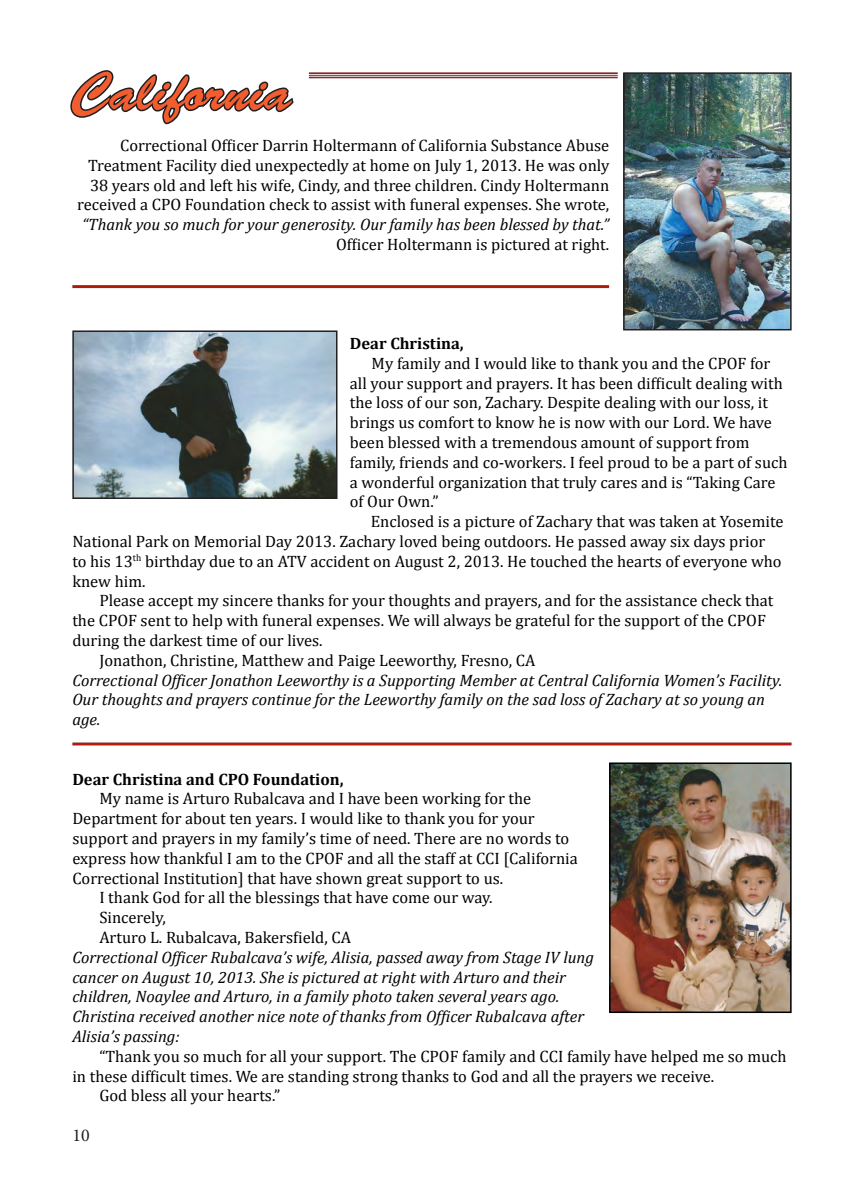
<style>
.page{position:relative;width:864px;height:1188px;background:#fff}
.page>*{position:absolute;margin:0;border:0;box-sizing:border-box;transform-origin:0 0}
.t1{font:54px "Brush Script Std";color:#f15d2f}
.t2{font:18px "Minion Pro";color:#231f20}
.t3{font:16.5px/19.8px "Cambria";color:#000}
.t4{font:italic 16.5px/19.8px "Cambria";color:#000}
.t5{font:700 16.5px "Cambria";color:#000}
.s1{font-style:italic}
</style>
<div class="page">
<img style="left:626px;top:75px;width:163px;height:252px">
<div style="left:623px;top:72px;width:169px;height:258px;border:2px solid #231f20"></div>
<svg style="left:70px;top:70px;width:224px;height:55px"></svg>
<img style="left:75px;top:333px;width:260px;height:163px">
<div style="left:72px;top:330px;width:266px;height:169px;border:2px solid #231f20"></div>
<img style="left:612px;top:765px;width:177px;height:245px">
<div style="left:609px;top:762px;width:183px;height:251px;border:2px solid #000"></div>
<div style="left:70px;top:740px;width:722px;height:6px;background:#231f20;opacity:.75"></div>
<div style="left:70px;top:282px;width:540px;height:6px;background:#231f20;opacity:.75"></div>
<div style="left:281px;top:47px;width:364px;height:55px;background:#231f20;opacity:.75"></div>
<p class="t1" style="left:72px;top:62px;width:221px">California</p>
<p class="t3" style="left:77px;top:135px;width:534px;text-align:right">Correctional Officer Darrin Holtermann of California Substance Abuse Treatment Facility died unexpectedly at home on July 1, 2013. He was only 38 years old and left his wife, Cindy, and three children. Cindy Holtermann received a CPO Foundation check to assist with funeral expenses. She wrote, <span class="s1">“Thank you so much for your generosity. Our family has been blessed by that.” </span>Officer Holtermann is pictured at right.</p>
<p class="t5" style="left:350px;top:333px;width:115px">Dear Christina,</p>
<p class="t3" style="left:350px;top:353px;width:439px;text-indent:22px">My family and I would like to thank you and the CPOF for all your support and prayers. It has been difficult dealing with the loss of our son, Zachary. Despite dealing with our loss, it brings us comfort to know he is now with our Lord. We have been blessed with a tremendous amount of support from family, friends and co-workers. I feel proud to be a part of such a wonderful organization that truly cares and is “Taking Care of Our Own.”</p>
<p class="t3" style="left:72px;top:512px;width:713px;text-indent:298px">Enclosed is a picture of Zachary that was taken at Yosemite National Park on Memorial Day 2013. Zachary loved being outdoors. He passed away six days prior to his 13<sup>th</sup> birthday due to an ATV accident on August 2, 2013. He touched the hearts of everyone who knew him.</p>
<p class="t3" style="left:72px;top:591px;width:703px;text-indent:27px">Please accept my sincere thanks for your thoughts and prayers, and for the assistance check that the CPOF sent to help with funeral expenses. We will always be grateful for the support of the CPOF during the darkest time of our lives.</p>
<p class="t3" style="left:99px;top:650px;width:438px">Jonathon, Christine, Matthew and Paige Leeworthy, Fresno, CA</p>
<p class="t4" style="left:72px;top:670px;width:712px">Correctional Officer Jonathon Leeworthy is a Supporting Member at Central California Women’s Facility.<br>Our thoughts and prayers continue for the Leeworthy family on the sad loss of Zachary at so young an age.</p>
<p class="t5" style="left:72px;top:769px;width:273px">Dear Christina and CPO Foundation,</p>
<p class="t3" style="left:72px;top:789px;width:507px;text-indent:27px">My name is Arturo Rubalcava and I have been working for the Department for about ten years. I would like to thank you for your support and prayers in my family’s time of need. There are no words to express how thankful I am to the CPOF and all the staff at CCI [California Correctional Institution] that have shown great support to us.</p>
<p class="t3" style="left:99px;top:888px;width:395px">I thank God for all the blessings that have come our way.</p>
<p class="t3" style="left:99px;top:908px;width:68px">Sincerely,</p>
<p class="t3" style="left:99px;top:927px;width:253px">Arturo L. Rubalcava, Bakersfield, CA</p>
<p class="t4" style="left:72px;top:947px;width:523px">Correctional Officer Rubalcava’s wife, Alisia, passed away from Stage IV lung cancer on August 10, 2013. She is pictured at right with Arturo and their children, Noaylee and Arturo, in a family photo taken several years ago.</p>
<p class="t4" style="left:72px;top:1006px;width:513px">Christina received another nice note of thanks from Officer Rubalcava after<br>Alisia’s passing:</p>
<p class="t3" style="left:72px;top:1046px;width:716px;text-indent:27px">“Thank you so much for all your support. The CPOF family and CCI family have helped me so much in these difficult times. We are standing strong thanks to God and all the prayers we receive.</p>
<p class="t3" style="left:99px;top:1086px;width:182px">God bless all your hearts.”</p>
<p class="t2" style="left:72px;top:1123px;width:19px">10</p>
</div>
